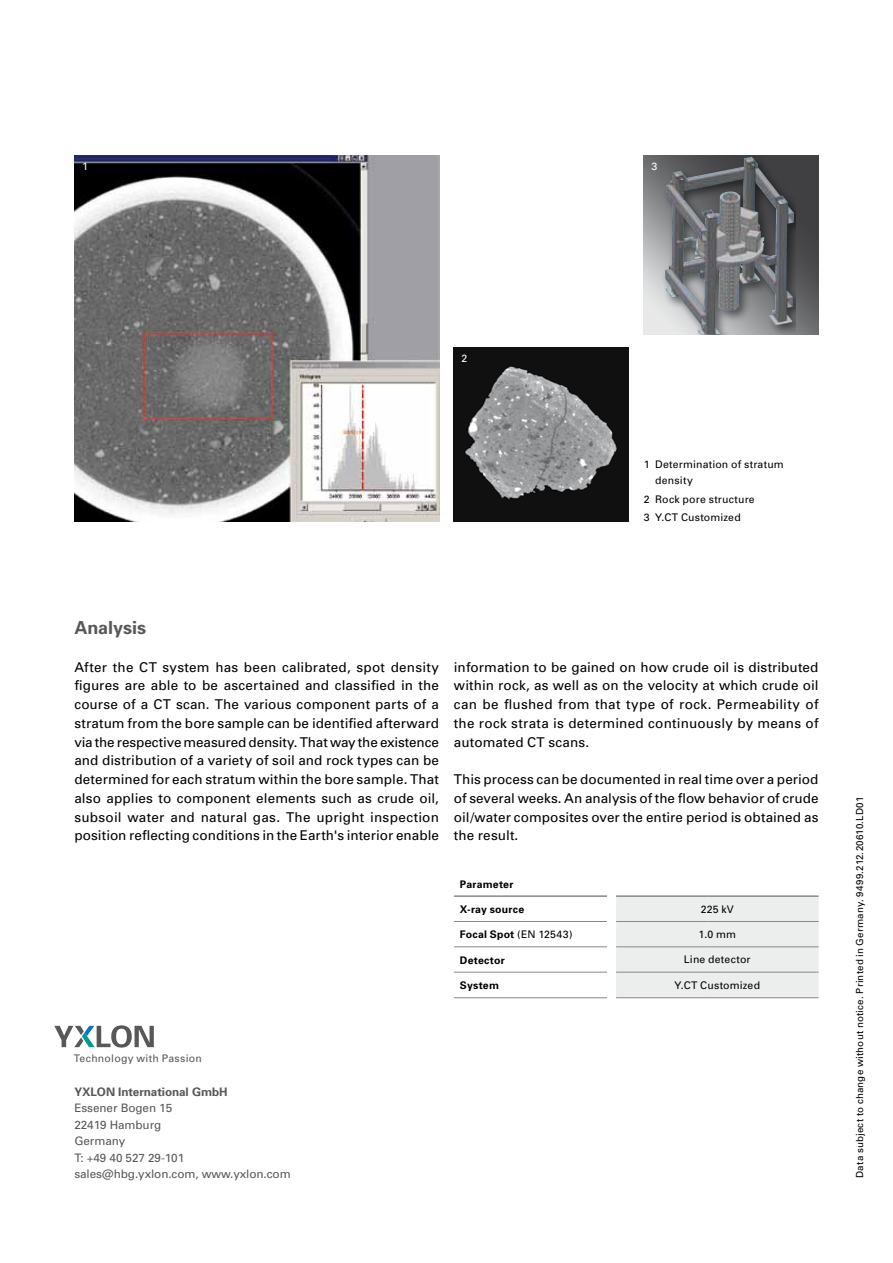
<style>
.page{position:relative;width:893px;height:1263px;background:#fff}
.page>*{position:absolute;margin:0;border:0;box-sizing:border-box;transform-origin:0 0}
.t1{font:700 18px "Univers";letter-spacing:-.005em;color:#58585a}
.t2{font:13.5px/18.8px "Univers";letter-spacing:.005em;color:#000;text-align:justify}
.t3{font:11.7px/16.5px "Univers";letter-spacing:-.005em;color:#58585a}
.t4{font:700 11.7px "Univers";letter-spacing:-.005em;color:#58585a}
.t5{font:10.5px/16.5px "Univers";letter-spacing:.015em;color:#000}
.t6{font:700 10.5px "Univers";letter-spacing:.02em;color:#000}
.t7{font:10.5px "Univers";letter-spacing:.02em;color:#58585a}
.t8{font:10.5px "Univers";color:#fff}
.t9{font:9.75px "Univers";letter-spacing:.02em;color:#000}
.s1{font-weight:400}
</style>
<div class="page">
<svg style="left:54px;top:1025px;width:100px;height:22px"></svg>
<hr style="left:454px;top:895px;width:153px;height:2px;background:#87888a">
<hr style="left:454px;top:921px;width:153px;height:1px;background:#87888a">
<hr style="left:454px;top:946px;width:153px;height:1px;background:#87888a">
<svg style="left:607px;top:895px;width:212px;height:103px"></svg>
<hr style="left:454px;top:972px;width:153px;height:1px;background:#87888a">
<hr style="left:454px;top:997px;width:153px;height:1px;background:#87888a">
<hr style="left:616px;top:972px;width:92px;height:1px;background:#87888a">
<hr style="left:708px;top:972px;width:111px;height:1px;background:#87888a">
<hr style="left:616px;top:997px;width:92px;height:1px;background:#87888a">
<hr style="left:708px;top:997px;width:111px;height:1px;background:#87888a">
<img style="left:74px;top:156px;width:365px;height:366px">
<img style="left:644px;top:156px;width:175px;height:178px">
<img style="left:454px;top:348px;width:175px;height:174px">
<div style="left:661px;top:156px;width:134px;height:178px;background:#000;opacity:.5"></div>
<img style="left:665px;top:157px;width:129px;height:177px">
<p class="t8" style="left:82px;top:161px;width:7px">1</p>
<p class="t8" style="left:651px;top:161px;width:7px">3</p>
<p class="t8" style="left:461px;top:352px;width:7px">2</p>
<p class="t5" style="left:655px;top:456px;width:130px;text-indent:-11px">1 Determination of stratum density</p>
<p class="t5" style="left:644px;top:490px;width:113px;line-height:18.6px">2 Rock pore structure<br>3 Y.CT Customized</p>
<h1 class="t1" style="left:74px;top:617px;width:73px">Analysis</h1>
<p class="t2" style="left:74px;top:658px;width:366px">After the CT system has been calibrated, spot density figures are able to be ascertained and classified in the course of a CT scan. The various component parts of a stratum from the bore sample can be identified afterward via the respective measured density. That way the existence and distribution of a variety of soil and rock types can be determined for each stratum within the bore sample. That also applies to component elements such as crude oil, subsoil water and natural gas. The upright inspection position reflecting conditions in the Earth's interior enable</p>
<p class="t2" style="left:454px;top:658px;width:366px">information to be gained on how crude oil is distributed within rock, as well as on the velocity at which crude oil can be flushed from that type of rock. Permeability of the rock strata is determined continuously by means of automated CT scans.</p>
<p class="t2" style="left:454px;top:770px;width:366px">This process can be documented in real time over a period of several weeks. An analysis of the flow behavior of crude oil/water composites over the entire period is obtained as the result.</p>
<p class="t6" style="left:460px;top:877px;width:55px">Parameter</p>
<p class="t6" style="left:460px;top:903px;width:66px">X-ray source</p>
<p class="t5" style="left:701px;top:901px;width:35px">225 kV</p>
<p class="t6" style="left:460px;top:928px;width:114px">Focal Spot <span class="s1">(EN 12543)</span></p>
<p class="t5" style="left:699px;top:926px;width:39px">1.0 mm</p>
<p class="t6" style="left:460px;top:953px;width:46px">Detector</p>
<p class="t5" style="left:684px;top:951px;width:68px">Line detector</p>
<p class="t6" style="left:460px;top:979px;width:41px">System</p>
<p class="t5" style="left:674px;top:977px;width:87px">Y.CT Customized</p>
<p class="t7" style="left:74px;top:1052px;width:130px">Technology with Passion</p>
<p class="t4" style="left:74px;top:1084px;width:155px">YXLON International GmbH</p>
<p class="t3" style="left:74px;top:1100px;width:218px">Essener Bogen 15<br>22419 Hamburg<br>Germany<br>T: +49 40 527 29-101 sales@hbg.yxlon.com, www.yxlon.com</p>
<p class="t9" style="left:854px;top:1178px;width:382px;rotate:-90deg">Data subject to change without notice. Printed in Germany. 9499.212.20610.LD01</p>
</div>
